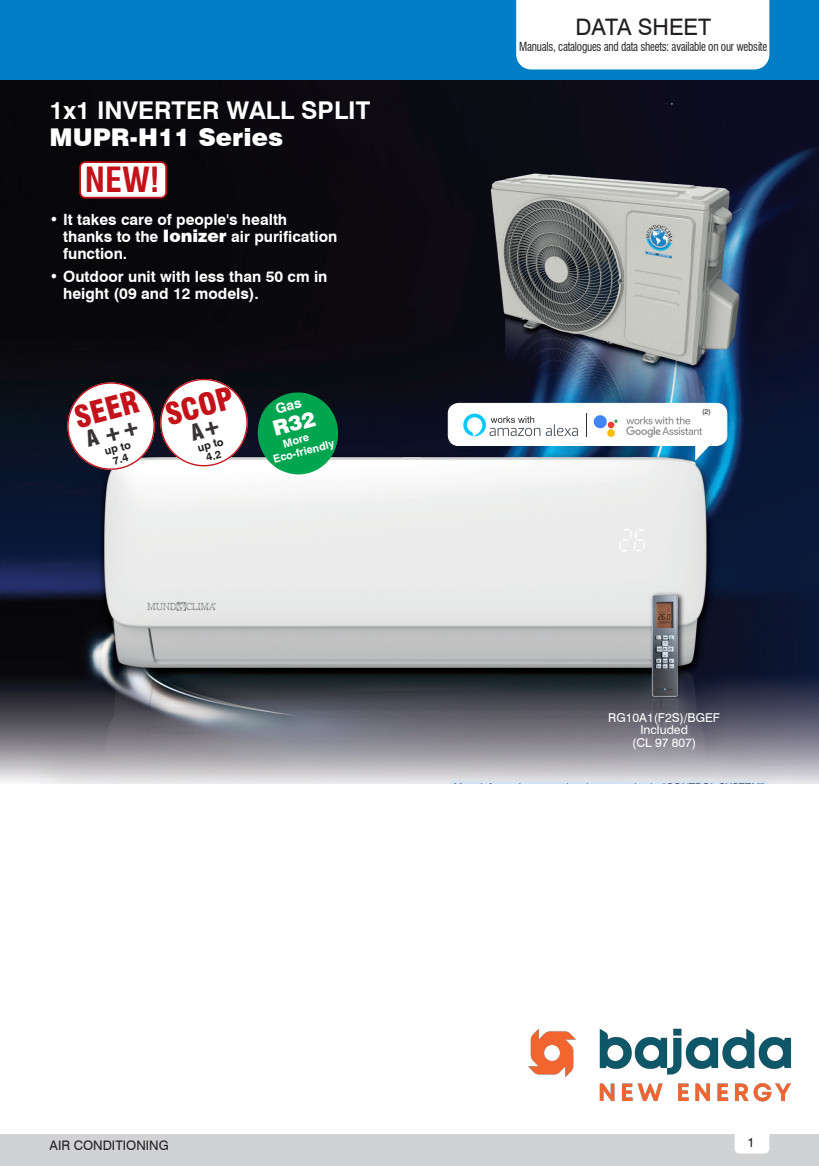
<style>
.page{position:relative;width:819px;height:1166px;background:#fff}
.page>*{position:absolute;margin:0;border:0;box-sizing:border-box;transform-origin:0 0}
.t1{font:700 condensed 33.95px "Swiss 721 BT";color:#c4121a}
.t2{font:900 condensed 30.28px "Swiss 721 BT";color:#c4121a}
.t3{font:700 24.5px "Swiss 721 BT";color:#fff}
.t4{font:900 24.5px "Swiss 721 BT";color:#fff}
.t5{font:22.75px "Swiss 721 BT";color:#231f20}
.t6{font:700 15.4px/17.2px "Swiss 721 BT";color:#fff}
.t7{font:13.12px "Swiss 721 BT";color:#231f20}
.t8{font:condensed 12.25px "Swiss 721 BT";letter-spacing:-.02em;color:#231f20;scale:.9 1}
.t9{font:12.25px/12.2px "Swiss 721 BT";color:#fff;text-align:center}
.t10{font:700 11.03px/12.4px "Swiss 721 BT";color:#fff}
.t11{font:700 11.03px/11.4px "Swiss 721 BT";color:#231f20;text-align:center}
.t12{font:7.17px "Swiss 721 BT";color:#231f20}
.s1{font-weight:900;font-size:17.15px}
</style>
<div class="page">
<img style="left:0;top:80px;width:819px;height:704px">
<div style="left:0;top:0;width:819px;height:80px;background:#007ec5"></div>
<svg style="left:665px;top:103px;width:7px;height:2px"></svg>
<div style="left:516px;top:0;width:253px;height:69px;background:#fff"></div>
<div style="left:0;top:1134px;width:819px;height:32px;background:#d1d2d4"></div>
<svg style="left:734px;top:1134px;width:35px;height:19px"></svg>
<div style="left:80px;top:162px;width:86px;height:36px;background:#fff;border-radius:5px"></div>
<div style="left:79px;top:161px;width:88px;height:38px;border:2px solid #c4121a;border-radius:5px"></div>
<div style="left:449px;top:781px;width:319px;height:14px;background:#d4e3f4"></div>
<svg style="left:448px;top:403px;width:278px;height:56px"></svg>
<div style="left:0;top:784px;width:819px;height:347px;background:#fff"></div>
<img style="left:528px;top:1028px;width:264px;height:74px">
<svg style="left:256px;top:391px;width:83px;height:85px;background:#1d9659"></svg>
<svg style="left:66px;top:378px;width:183px;height:93px"></svg>
<h3 class="t3" style="left:50px;top:96px;width:322px">1x1 INVERTER WALL SPLIT</h3>
<h3 class="t4" style="left:50px;top:122px;width:235px">MUPR-H11 Series</h3>
<h1 class="t1" style="left:85px;top:160px;width:76px">NEW!</h1>
<p class="t6" style="left:63px;top:211px;width:276px;text-indent:-14px">• It takes care of people's health thanks to the <span class="s1">Ionizer</span> air purification function.</p>
<p class="t6" style="left:63px;top:268px;width:266px;text-indent:-14px">• Outdoor unit with less than 50 cm in height (09 and 12 models).</p>
<h2 class="t2" style="left:71px;top:400px;width:66px;rotate:-15deg">SEER</h2>
<p class="t11" style="left:103px;top:446px;width:28px;rotate:-15deg">up to<br>7.4</p>
<h2 class="t2" style="left:162px;top:397px;width:71px;rotate:-15deg">SCOP</h2>
<p class="t11" style="left:196px;top:442px;width:28px;rotate:-15deg">up to<br>4.2</p>
<p class="t10" style="left:268px;top:441px;width:64px;text-indent:13px;rotate:-15deg">More<br>Eco-friendly</p>
<h3 class="t5" style="left:575px;top:13px;width:137px">DATA SHEET</h3>
<p class="t8" style="left:519px;top:39px;width:277px">Manuals, catalogues and data sheets: available on our website</p>
<h3 class="t5" style="left:563px;top:21px;width:137px">DATA SHEET</h3>
<p class="t12" style="left:702px;top:407px;width:10px">(2)</p>
<p class="t9" style="left:608px;top:711px;width:113px">RG10A1(F2S)/BGEF<br>Included<br>(CL 97 807)</p>
<p class="t7" style="left:50px;top:1137px;width:121px">AIR CONDITIONING</p>
<p class="t7" style="left:747px;top:1134px;width:9px">1</p>
</div>
